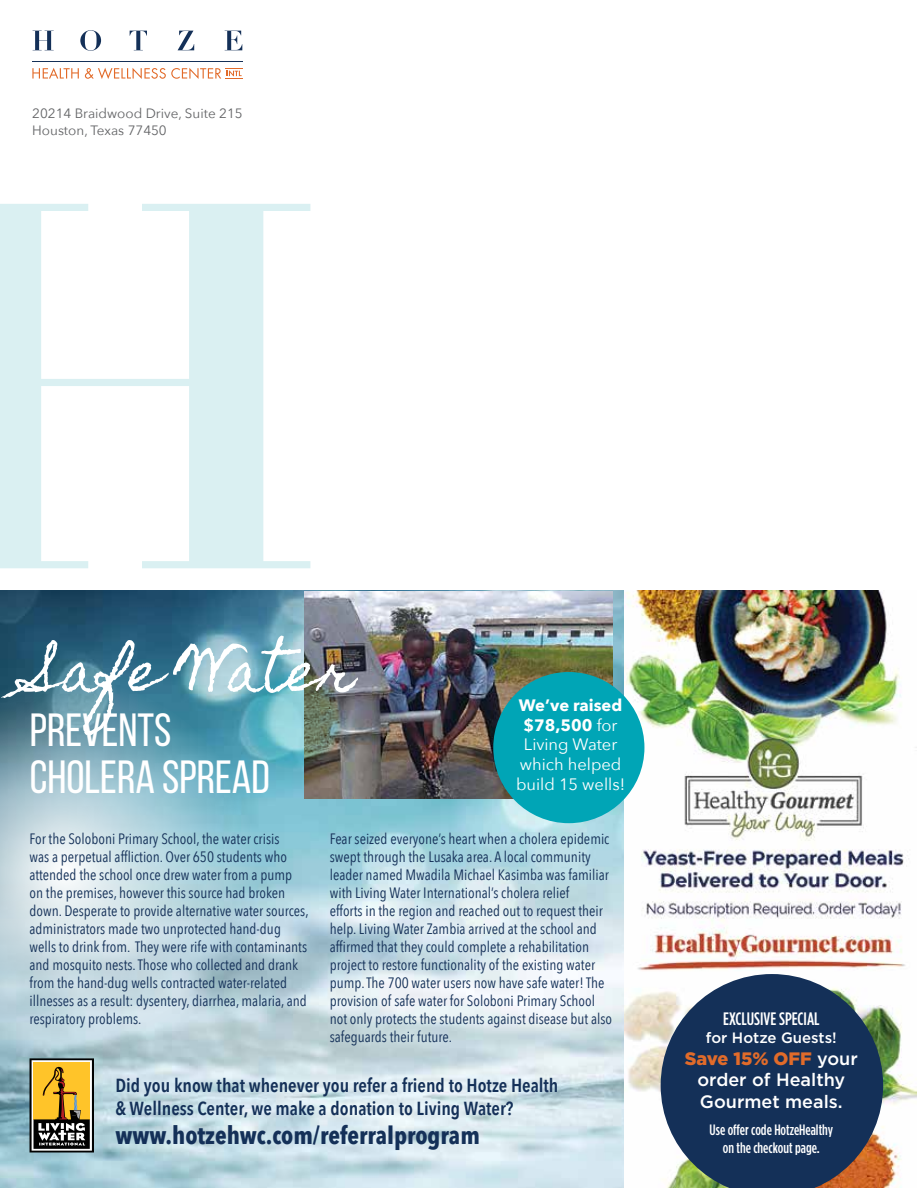
<style>
.page{position:relative;width:918px;height:1188px;background:#fff}
.page>*{position:absolute;margin:0;border:0;box-sizing:border-box;transform-origin:0 0}
.t1{font:53.85px "Homemade Apple";color:#fff}
.t2{font:46.5px/46.5px "Bebas Neue";color:#fff}
.t3{font:700 24.6px "Avenir Next Condensed";color:#143058}
.t4{font:600 18.9px/22.6px "Avenir Next Condensed";color:#143058}
.t5{font:500 18px/21.6px "Gotham";color:#fff;text-align:center}
.t6{font:500 18px "Gotham Condensed";color:#fff}
.t7{font:16.5px/19.8px "Avenir Next";color:#fff;text-align:center}
.t8{font:15px/18px "Avenir Next Condensed";color:#143058}
.t9{font:500 15px/18px "Gotham Condensed";color:#fff;text-align:center}
.t10{font:500 15px "Gotham";color:#fff}
.t11{font:13.5px/16.5px "Avenir Next";color:#636466}
.s1{font-weight:700}
.s2{font-weight:900;color:#e16b2a}
</style>
<div class="page">
<img style="left:0;top:590px;width:916px;height:598px">
<svg style="left:0;top:678px;width:257px;height:385px;background:#a3c5d0"></svg>
<svg style="left:0;top:204px;width:310px;height:364px"></svg>
<svg style="left:35px;top:31px;width:17px;height:19px"></svg>
<svg style="left:80px;top:30px;width:21px;height:21px"></svg>
<svg style="left:130px;top:31px;width:17px;height:19px"></svg>
<svg style="left:178px;top:31px;width:16px;height:19px"></svg>
<svg style="left:227px;top:31px;width:15px;height:19px"></svg>
<hr style="left:33px;top:61px;width:210px;height:1px;background:#143058">
<svg style="left:32px;top:68px;width:47px;height:11px"></svg>
<svg style="left:85px;top:68px;width:158px;height:11px"></svg>
<svg style="left:30px;top:1058px;width:64px;height:94px;background:#a68941"></svg>
<img style="left:305px;top:591px;width:307px;height:207px">
<div style="left:493px;top:672px;width:151px;height:151px;background:#00a5b6;border-radius:50%"></div>
<svg style="left:245px;top:671px;width:98px;height:98px;background:#69a1a3"></svg>
<svg style="left:661px;top:974px;width:222px;height:214px;background:#3a4e69"></svg>
<p class="t11" style="left:32px;top:105px;width:212px">20214 Braidwood Drive, Suite 215<br>Houston, Texas 77450</p>
<h1 class="t1" style="left:30px;top:640px;width:327px">Safe Water</h1>
<p class="t7" style="left:516px;top:695px;width:111px"><span class="s1">We’ve raised $78,500</span> for<br>Living Water which helped build 15 wells!</p>
<h2 class="t2" style="left:30px;top:706px;width:242px">PREVENTS<br>CHOLERA SPREAD</h2>
<p class="t8" style="left:30px;top:829px;width:281px">For the Soloboni Primary School, the water crisis<br>was a perpetual affliction. Over 650 students who attended the school once drew water from a pump on the premises, however this source had broken down. Desperate to provide alternative water sources, administrators made two unprotected hand-dug wells to drink from. They were rife with contaminants and mosquito nests. Those who collected and drank from the hand-dug wells contracted water-related illnesses as a result: dysentery, diarrhea, malaria, and respiratory problems.</p>
<p class="t8" style="left:330px;top:829px;width:284px">Fear seized everyone’s heart when a cholera epidemic swept through the Lusaka area. A local community leader named Mwadila Michael Kasimba was familiar with Living Water International’s cholera relief<br>efforts in the region and reached out to request their help. Living Water Zambia arrived at the school and affirmed that they could complete a rehabilitation project to restore functionality of the existing water pump. The 700 water users now have safe water! The provision of safe water for Soloboni Primary School not only protects the students against disease but also safeguards their future.</p>
<p class="t4" style="left:115px;top:1074px;width:445px">Did you know that whenever you refer a friend to Hotze Health &amp; Wellness Center, we make a donation to Living Water?</p>
<h3 class="t3" style="left:115px;top:1121px;width:366px">www.hotzehwc.com/referralprogram</h3>
<p class="t6" style="left:723px;top:1008px;width:98px">EXCLUSIVE SPECIAL</p>
<p class="t10" style="left:706px;top:1028px;width:132px">for Hotze Guests!</p>
<p class="t5" style="left:685px;top:1047px;width:174px"><span class="s2">Save 15% OFF</span> your order of Healthy<br>Gourmet meals.</p>
<p class="t9" style="left:710px;top:1120px;width:125px">Use offer code HotzeHealthy on the checkout page.</p>
</div>
